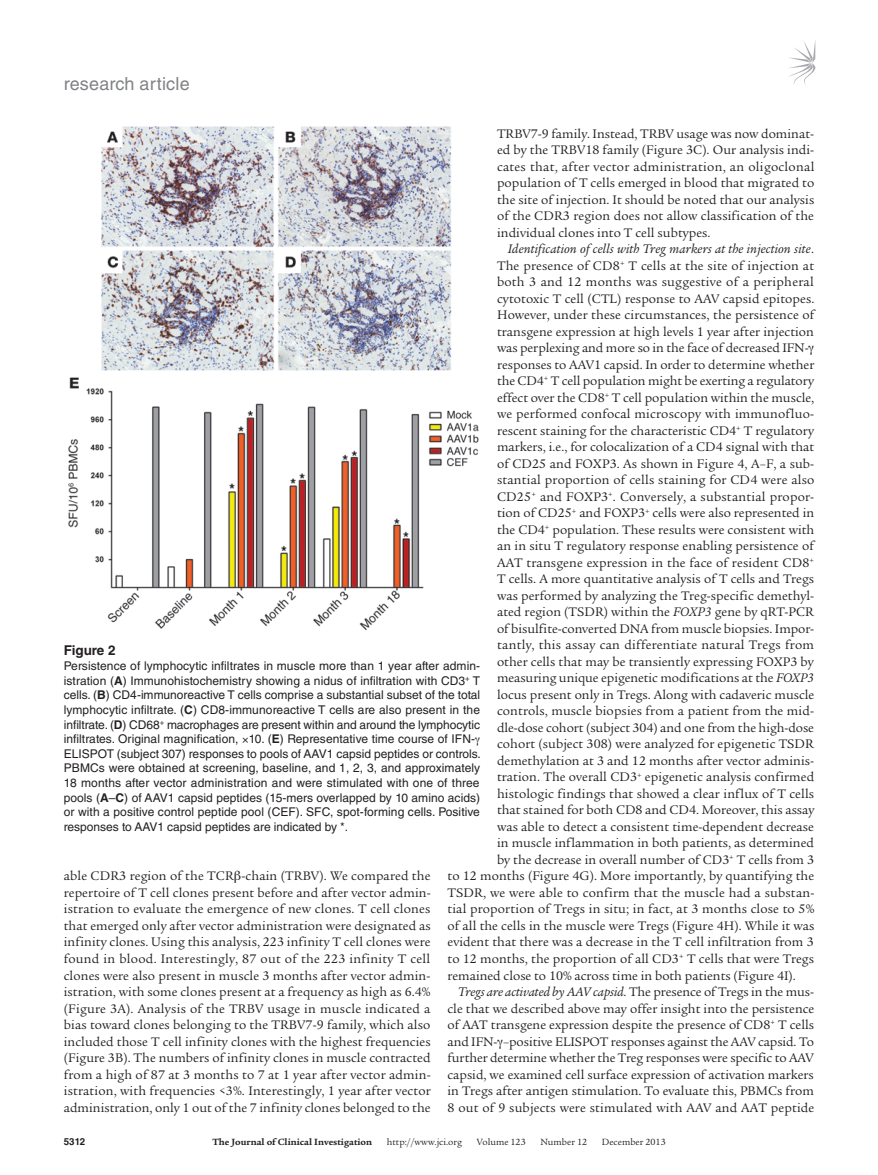
<style>
.page{position:relative;width:878px;height:1175px;background:#fff}
.page>*{position:absolute;margin:0;border:0;box-sizing:border-box;transform-origin:0 0}
.t1{font:18px "Helvetica LT Std";letter-spacing:.01em;color:#808285}
.t2{font:13.5px/16.5px "Legacy Serif Std";letter-spacing:.005em;color:#231f20;text-align:justify}
.t3{font:italic 13.5px "Legacy Serif Std";letter-spacing:.01em;color:#231f20}
.t4{font:700 13.5px "Helvetica LT Std";color:#231f20}
.t5{font:12px/14.7px "Helvetica LT Std";letter-spacing:.005em;color:#231f20}
.t6{font:9.75px "Legacy Serif Std";color:#231f20}
.t7{font:700 9.75px "Legacy Serif Std";color:#231f20}
.t8{font:700 9.75px "Helvetica LT Std";color:#231f20}
.s1{font-style:normal}
.s2{font-style:italic}
.s3{font-weight:700}
</style>
<div class="page">
<svg style="left:789px;top:42px;width:26px;height:43px"></svg>
<img style="left:68px;top:126px;width:411px;height:505px">
<h1 class="t1" style="left:64px;top:73px;width:127px">research article</h1>
<p class="t2" style="left:497px;top:125px;width:319px">TRBV7-9 family. Instead, TRBV usage was now dominat&shy;ed by the TRBV18 family (Figure 3C). Our analysis indi&shy;cates that, after vector administration, an oligoclonal population of T cells emerged in blood that migrated to the site of injection. It should be noted that our analysis of the CDR3 region does not allow classification of the individual clones into T cell subtypes.</p>
<p class="t3" style="left:507px;top:241px;width:308px">Identification of cells with Treg markers at the injection site<span class="s1">.</span></p>
<p class="t2" style="left:497px;top:257px;width:318px">The presence of CD8<sup>+</sup> T cells at the site of injection at</p>
<p class="t2" style="left:497px;top:274px;width:318px">both 3 and 12 months was suggestive of a peripheral</p>
<p class="t2" style="left:497px;top:290px;width:319px">cytotoxic T cell (CTL) response to AAV capsid epitopes.</p>
<p class="t2" style="left:497px;top:307px;width:319px">However, under these circumstances, the persistence of</p>
<p class="t2" style="left:497px;top:323px;width:318px">transgene expression at high levels 1 year after injection</p>
<p class="t2" style="left:497px;top:340px;width:313px">was perplexing and more so in the face of decreased IFN-</p>
<p class="t2" style="left:497px;top:356px;width:319px">responses to AAV1 capsid. In order to determine whether</p>
<p class="t2" style="left:497px;top:373px;width:318px">the CD4<sup>+</sup> T cell population might be exerting a regulatory</p>
<p class="t2" style="left:497px;top:389px;width:319px">effect over the CD8<sup>+</sup> T cell population within the muscle,</p>
<p class="t2" style="left:497px;top:406px;width:319px">we performed confocal microscopy with immunofluo-</p>
<p class="t2" style="left:497px;top:422px;width:318px">rescent staining for the characteristic CD4<sup>+</sup> T regulatory</p>
<p class="t2" style="left:497px;top:439px;width:319px">markers, i.e., for colocalization of a CD4 signal with that</p>
<p class="t2" style="left:497px;top:455px;width:319px">of CD25 and FOXP3. As shown in Figure 4, A–F, a sub-</p>
<p class="t2" style="left:497px;top:472px;width:319px">stantial proportion of cells staining for CD4 were also</p>
<p class="t2" style="left:497px;top:488px;width:318px">CD25<sup>+</sup> and FOXP3<sup>+</sup>. Conversely, a substantial propor-</p>
<p class="t2" style="left:497px;top:505px;width:319px">tion of CD25<sup>+</sup> and FOXP3<sup>+</sup> cells were also represented in</p>
<p class="t2" style="left:497px;top:521px;width:319px">the CD4<sup>+</sup> population. These results were consistent with</p>
<p class="t2" style="left:497px;top:538px;width:318px">an in situ T regulatory response enabling persistence of</p>
<p class="t2" style="left:497px;top:554px;width:318px">AAT transgene expression in the face of resident CD8<sup>+</sup></p>
<p class="t2" style="left:497px;top:571px;width:318px">T cells. A more quantitative analysis of T cells and Tregs</p>
<p class="t2" style="left:497px;top:587px;width:319px">was performed by analyzing the Treg-specific demethyl-</p>
<p class="t2" style="left:497px;top:604px;width:318px">ated region (TSDR) within the <span class="s2">FOXP3</span> gene by qRT-PCR</p>
<p class="t2" style="left:497px;top:620px;width:318px">of bisulfite-converted DNA from muscle biopsies. Impor-</p>
<p class="t2" style="left:497px;top:637px;width:318px">tantly, this assay can differentiate natural Tregs from</p>
<p class="t2" style="left:497px;top:653px;width:318px">other cells that may be transiently expressing FOXP3 by</p>
<p class="t2" style="left:497px;top:670px;width:318px">measuring unique epigenetic modifications at the <span class="s2">FOXP3</span></p>
<p class="t2" style="left:497px;top:686px;width:319px">locus present only in Tregs. Along with cadaveric muscle</p>
<p class="t2" style="left:497px;top:703px;width:318px">controls, muscle biopsies from a patient from the mid-</p>
<p class="t2" style="left:497px;top:719px;width:318px">dle-dose cohort (subject 304) and one from the high-dose</p>
<p class="t2" style="left:497px;top:736px;width:318px">cohort (subject 308) were analyzed for epigenetic TSDR</p>
<p class="t2" style="left:497px;top:752px;width:318px">demethylation at 3 and 12 months after vector adminis-</p>
<p class="t2" style="left:497px;top:769px;width:319px">tration. The overall CD3<sup>+</sup> epigenetic analysis confirmed</p>
<p class="t2" style="left:497px;top:785px;width:318px">histologic findings that showed a clear influx of T cells</p>
<p class="t2" style="left:497px;top:802px;width:319px">that stained for both CD8 and CD4. Moreover, this assay</p>
<p class="t2" style="left:497px;top:818px;width:318px">was able to detect a consistent time-dependent decrease</p>
<p class="t2" style="left:497px;top:835px;width:318px">in muscle inflammation in both patients, as determined</p>
<p class="t2" style="left:497px;top:851px;width:318px">by the decrease in overall number of CD3<sup>+</sup> T cells from 3</p>
<p class="t2" style="left:447px;top:868px;width:368px">to 12 months (Figure 4G). More importantly, by quantifying the</p>
<p class="t2" style="left:447px;top:884px;width:368px">TSDR, we were able to confirm that the muscle had a substan-</p>
<p class="t2" style="left:447px;top:901px;width:368px">tial proportion of Tregs in situ; in fact, at 3 months close to 5%</p>
<p class="t2" style="left:447px;top:917px;width:368px">of all the cells in the muscle were Tregs (Figure 4H). While it was</p>
<p class="t2" style="left:447px;top:934px;width:368px">evident that there was a decrease in the T cell infiltration from 3</p>
<p class="t2" style="left:447px;top:950px;width:368px">to 12 months, the proportion of all CD3<sup>+</sup> T cells that were Tregs</p>
<p class="t2" style="left:447px;top:967px;width:350px">remained close to 10% across time in both patients (Figure 4I).</p>
<p class="t3" style="left:458px;top:984px;width:357px">Tregs are activated by AAV capsid<span class="s1">. The presence of Tregs in the mus-</span></p>
<p class="t2" style="left:447px;top:1000px;width:368px">cle that we described above may offer insight into the persistence</p>
<p class="t2" style="left:447px;top:1016px;width:368px">of AAT transgene expression despite the presence of CD8<sup>+</sup> T cells</p>
<p class="t2" style="left:447px;top:1033px;width:368px">and IFN- –positive ELISPOT responses against the AAV capsid. To</p>
<p class="t2" style="left:447px;top:1049px;width:368px">further determine whether the Treg responses were specific to AAV</p>
<p class="t2" style="left:447px;top:1066px;width:368px">capsid, we examined cell surface expression of activation markers</p>
<p class="t2" style="left:447px;top:1082px;width:368px">in Tregs after antigen stimulation. To evaluate this, PBMCs from</p>
<p class="t2" style="left:447px;top:1099px;width:368px">8 out of 9 subjects were stimulated with AAV and AAT peptide</p>
<p class="t4" style="left:64px;top:642px;width:53px">Figure 2</p>
<p class="t5" style="left:64px;top:658px;width:418px">Persistence of lymphocytic infiltrates in muscle more than 1 year after admin&shy;istration (<span class="s3">A</span>) Immunohistochemistry showing a nidus of infiltration with CD3<sup>+</sup> T cells. (<span class="s3">B</span>) CD4-immunoreactive T cells comprise a substantial subset of the total lymphocytic infiltrate. (<span class="s3">C</span>) CD8-immunoreactive T cells are also present in the infiltrate. (<span class="s3">D</span>) CD68<sup>+</sup> macrophages are present within and around the lymphocytic infiltrates. Original magnification, 10. (<span class="s3">E</span>) Representative time course of IFN-ELISPOT (subject 307) responses to pools of AAV1 capsid peptides or controls.<br>PBMCs were obtained at screening, baseline, and 1, 2, 3, and approximately 18 months after vector administration and were stimulated with one of three pools (<span class="s3">A</span>–<span class="s3">C</span>) of AAV1 capsid peptides (15-mers overlapped by 10 amino acids) or with a positive control peptide pool (CEF). SFC, spot-forming cells. Positive responses to AAV1 capsid peptides are indicated by *.</p>
<p class="t2" style="left:64px;top:868px;width:368px">able CDR3 region of the TCR -chain (TRBV). We compared the repertoire of T cell clones present before and after vector admin&shy;istration to evaluate the emergence of new clones. T cell clones that emerged only after vector administration were designated as infinity clones. Using this analysis, 223 infinity T cell clones were found in blood. Interestingly, 87 out of the 223 infinity T cell clones were also present in muscle 3 months after vector admin&shy;istration, with some clones present at a frequency as high as 6.4% (Figure 3A). Analysis of the TRBV usage in muscle indicated a bias toward clones belonging to the TRBV7-9 family, which also included those T cell infinity clones with the highest frequencies (Figure 3B). The numbers of infinity clones in muscle contracted from a high of 87 at 3 months to 7 at 1 year after vector admin&shy;istration, with frequencies &lt;3%. Interestingly, 1 year after vector administration, only 1 out of the 7 infinity clones belonged to the</p>
<p class="t8" style="left:64px;top:1135px;width:23px">5312</p>
<p class="t7" style="left:212px;top:1135px;width:161px">The Journal of Clinical Investigation</p>
<p class="t6" style="left:387px;top:1136px;width:77px">http://www.jci.org</p>
<p class="t6" style="left:477px;top:1136px;width:50px">Volume 123</p>
<p class="t6" style="left:540px;top:1136px;width:48px">Number 12</p>
<p class="t6" style="left:602px;top:1136px;width:65px">December 2013</p>
</div>
